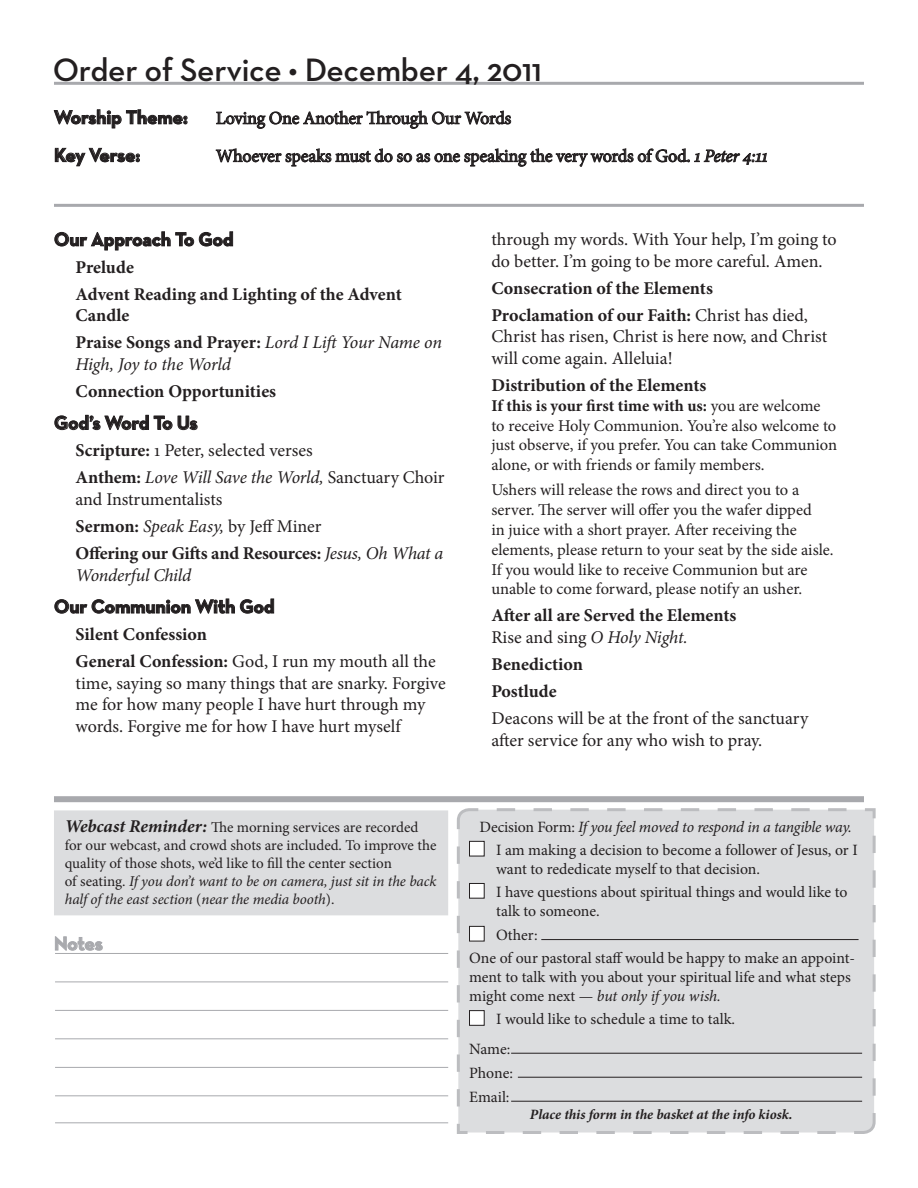
<style>
.page{position:relative;width:918px;height:1188px;background:#fff}
.page>*{position:absolute;margin:0;border:0;box-sizing:border-box;transform-origin:0 0}
.front_page_headings{font:600 33px "Neutra Text";letter-spacing:-.01em;color:#231f20}
.headings{font:700 19.5px "Neutra Text";letter-spacing:-.01em;color:#231f20}
.headings-2{font:700 19.5px "Neutra Text";letter-spacing:-.02em;color:#a8a9ad}
.text{font:18px/21.6px "Minion Pro";letter-spacing:-.005em;color:#231f20}
.text-2{font:700 18px/21.6px "Minion Pro";letter-spacing:-.005em;color:#231f20}
.headings-3{font:18px "Minion Pro";letter-spacing:-.015em;color:#231f20}
.text-3{font:italic 18px/21.6px "Minion Pro";letter-spacing:-.01em;color:#231f20}
.text-4{font:16.5px/19.8px "Minion Pro";letter-spacing:-.005em;color:#231f20}
.t1{font:15.75px/18.9px "Minion Pro";letter-spacing:-.005em;color:#231f20}
.t2{font:italic 15.75px "Minion Pro";letter-spacing:-.02em;color:#231f20}
.back_page_text__inde{font:15px/18px "Minion Pro";letter-spacing:-.005em;color:#231f20}
.t3{font:italic 700 14.25px "Minion Pro";letter-spacing:-.005em;color:#231f20}
.s1{font-style:italic}
.s2{font-weight:700;font-style:normal}
.s3{font-weight:700}
.s4{font-weight:400;font-style:italic}
.s5{font-weight:400}
.s6{font-weight:700;font-style:italic;font-size:18px}
.s7{font-style:normal}
</style>
<div class="page">
<hr style="left:54px;top:82px;width:810px;height:3px;background:#a8a9ad">
<svg style="left:54px;top:109px;width:133px;height:20px"></svg>
<svg style="left:216px;top:110px;width:295px;height:19px"></svg>
<svg style="left:55px;top:148px;width:85px;height:19px"></svg>
<svg style="left:216px;top:148px;width:551px;height:19px"></svg>
<svg style="left:54px;top:231px;width:179px;height:20px"></svg>
<svg style="left:54px;top:415px;width:144px;height:15px"></svg>
<svg style="left:54px;top:598px;width:220px;height:16px"></svg>
<hr style="left:54px;top:204px;width:810px;height:3px;background:#a8a9ad">
<div style="left:456px;top:808px;width:420px;height:326px;background:#dcdddf"></div>
<div style="left:470px;top:841px;width:14px;height:15px;background:#fff"></div>
<div style="left:469px;top:841px;width:16px;height:15px;border:1px solid #231f20"></div>
<div style="left:470px;top:883px;width:14px;height:15px;background:#fff"></div>
<div style="left:469px;top:883px;width:16px;height:16px;border:1px solid #231f20"></div>
<div style="left:470px;top:926px;width:14px;height:15px;background:#fff"></div>
<div style="left:469px;top:926px;width:16px;height:15px;border:1px solid #231f20"></div>
<hr style="left:541px;top:939px;width:318px;height:1px;background:#231f20">
<div style="left:470px;top:1011px;width:14px;height:14px;background:#fff"></div>
<div style="left:469px;top:1010px;width:16px;height:16px;border:1px solid #231f20"></div>
<hr style="left:511px;top:1053px;width:351px;height:1px;background:#231f20">
<hr style="left:518px;top:1077px;width:344px;height:1px;background:#231f20">
<hr style="left:511px;top:1101px;width:351px;height:1px;background:#231f20">
<hr style="left:55px;top:1095px;width:393px;height:1px;background:#a8a9ad">
<hr style="left:55px;top:1067px;width:393px;height:1px;background:#a8a9ad">
<hr style="left:55px;top:1038px;width:393px;height:1px;background:#a8a9ad">
<hr style="left:55px;top:1010px;width:393px;height:1px;background:#a8a9ad">
<hr style="left:55px;top:982px;width:393px;height:1px;background:#a8a9ad">
<hr style="left:55px;top:953px;width:393px;height:1px;background:#a8a9ad">
<svg style="left:55px;top:936px;width:48px;height:15px"></svg>
<hr style="left:55px;top:1122px;width:393px;height:1px;background:#a8a9ad">
<div style="left:54px;top:810px;width:394px;height:105px;background:#dcdddf;border:2px solid #dcdddf"></div>
<div style="left:54px;top:796px;width:810px;height:6px;background:#a8a9ad"></div>
<p class="front_page_headings" style="left:53px;top:50px;width:491px">Order of Service • December 4, 2011</p>
<p class="headings" style="left:54px;top:105px;width:135px">Worship Theme:</p>
<p class="headings-3" style="left:216px;top:106px;width:297px">Loving One Another Through Our Words</p>
<p class="headings" style="left:54px;top:143px;width:88px">Key Verse:</p>
<p class="headings-3" style="left:216px;top:144px;width:553px">Whoever speaks must do so as one speaking the very words of God. <span class="s1">1 Peter 4:11</span></p>
<p class="headings" style="left:54px;top:227px;width:181px">Our Approach To God</p>
<p class="text-2" style="left:76px;top:256px;width:60px">Prelude</p>
<p class="text-2" style="left:76px;top:283px;width:328px">Advent Reading and Lighting of the Advent<br>Candle</p>
<p class="text-3" style="left:76px;top:332px;width:368px"><span class="s2">Praise Songs and Prayer:</span> Lord I Lift Your Name on<br>High, Joy to the World</p>
<p class="text-2" style="left:76px;top:380px;width:202px">Connection Opportunities</p>
<p class="headings" style="left:54px;top:411px;width:145px">God’s Word To Us</p>
<p class="text" style="left:76px;top:440px;width:239px"><span class="s3">Scripture:</span> 1 Peter, selected verses</p>
<p class="text" style="left:76px;top:467px;width:370px"><span class="s3">Anthem:</span> <span class="s1">Love Will Save the World,</span> Sanctuary Choir and Instrumentalists</p>
<p class="text" style="left:76px;top:516px;width:248px"><span class="s3">Sermon:</span> <span class="s1">Speak Easy,</span> by Jeff Miner</p>
<p class="text-2" style="left:76px;top:542px;width:369px">Offering our Gifts and Resources: <span class="s4">Jesus, Oh What a<br>Wonderful Child</span></p>
<p class="headings" style="left:54px;top:594px;width:222px">Our Communion With God</p>
<p class="text-2" style="left:76px;top:623px;width:133px">Silent Confession</p>
<p class="text" style="left:76px;top:651px;width:372px"><span class="s3">General Confession:</span> God, I run my mouth all the time, saying so many things that are snarky. Forgive me for how many people I have hurt through my words. Forgive me for how I have hurt myself</p>
<p class="text" style="left:491px;top:229px;width:347px">through my words. With Your help, I’m going to do better. I’m going to be more careful. Amen.</p>
<p class="text-2" style="left:491px;top:277px;width:223px">Consecration of the Elements</p>
<p class="text" style="left:491px;top:304px;width:337px"><span class="s3">Proclamation of our Faith:</span> Christ has died,<br>Christ has risen, Christ is here now, and Christ will come again. Alleluia!</p>
<p class="text-2" style="left:491px;top:374px;width:217px">Distribution of the Elements</p>
<p class="text-4" style="left:491px;top:396px;width:347px"><span class="s3">If this is your first time with us:</span> you are welcome to receive Holy Communion. You’re also welcome to just observe, if you prefer. You can take Communion alone, or with friends or family members.</p>
<p class="text-4" style="left:491px;top:480px;width:344px">Ushers will release the rows and direct you to a server. The server will offer you the wafer dipped<br>in juice with a short prayer. After receiving the elements, please return to your seat by the side aisle.<br>If you would like to receive Communion but are unable to come forward, please notify an usher.</p>
<p class="text-2" style="left:491px;top:605px;width:247px">After all are Served the Elements<br><span class="s5">Rise and sing</span> <span class="s4">O Holy Night.</span></p>
<p class="text-2" style="left:491px;top:653px;width:93px">Benediction</p>
<p class="text-2" style="left:491px;top:680px;width:67px">Postlude</p>
<p class="text" style="left:491px;top:708px;width:318px">Deacons will be at the front of the sanctuary after service for any who wish to pray.</p>
<p class="back_page_text__inde" style="left:65px;top:819px;width:373px"><span class="s6">Webcast Reminder:</span> The morning services are recorded for our webcast, and crowd shots are included. To improve the quality of those shots, we’d like to fill the center section<br>of seating. <span class="s1">If you don’t want to be on camera, just sit in the back half of the east section</span> (<span class="s1">near the media booth</span>).</p>
<p class="headings-2" style="left:54px;top:931px;width:50px">Notes</p>
<p class="t2" style="left:480px;top:816px;width:374px"><span class="s7">Decision Form:</span> If you feel moved to respond in a tangible way.</p>
<p class="t1" style="left:496px;top:841px;width:363px">I am making a decision to become a follower of Jesus, or I want to rededicate myself to that decision.</p>
<p class="t1" style="left:496px;top:883px;width:353px">I have questions about spiritual things and would like to talk to someone.</p>
<p class="t1" style="left:496px;top:926px;width:43px">Other:</p>
<p class="t1" style="left:469px;top:949px;width:387px">One of our pastoral staff would be happy to make an appoint&shy;ment to talk with you about your spiritual life and what steps might come next — <span class="s1">but only if you wish.</span></p>
<p class="t1" style="left:496px;top:1010px;width:241px">I would like to schedule a time to talk.</p>
<p class="t1" style="left:469px;top:1039px;width:43px">Name:</p>
<p class="t1" style="left:469px;top:1063px;width:45px">Phone:</p>
<p class="t1" style="left:469px;top:1087px;width:42px">Email:</p>
<p class="t3" style="left:530px;top:1104px;width:264px">Place this form in the basket at the info kiosk.</p>
</div>
